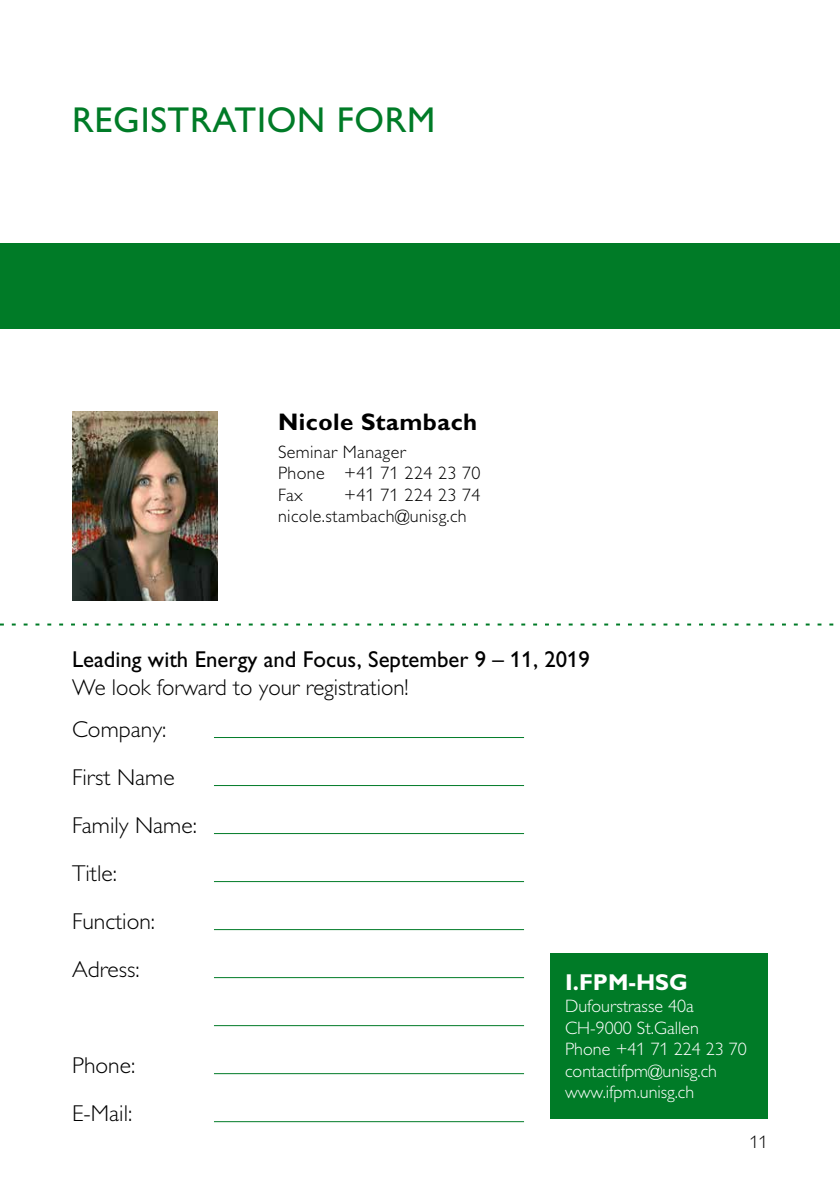
<style>
.page{position:relative;width:840px;height:1191px;background:#fff}
.page>*{position:absolute;margin:0;border:0;box-sizing:border-box;transform-origin:0 0}
.t1{font:36px "Gill Alt One";letter-spacing:.02em;color:#007b27}
.t2{font:700 24px "Gill Alt One";letter-spacing:.02em;color:#000}
.t3{font:300 23px/48px "Gill Alt One";color:#000}
.t4{font:23px "Gill Alt One";color:#000}
.t5{font:700 23px "Gill Alt One";color:#fff}
.t6{font:300 18px/21.6px "Gill Alt One";color:#fff}
.t7{font:300 18px/21.6px "Gill Alt One";letter-spacing:.02em;color:#000}
</style>
<div class="page">
<div style="left:0;top:244px;width:839px;height:85px;background:#007b27"></div>
<img style="left:72px;top:411px;width:145px;height:189px">
<hr style="left:214px;top:737px;width:309px;height:1px;background:#007b27">
<hr style="left:214px;top:785px;width:309px;height:1px;background:#007b27">
<hr style="left:214px;top:833px;width:309px;height:1px;background:#007b27">
<hr style="left:214px;top:881px;width:309px;height:1px;background:#007b27">
<hr style="left:214px;top:929px;width:309px;height:1px;background:#007b27">
<hr style="left:214px;top:977px;width:309px;height:1px;background:#007b27">
<hr style="left:214px;top:1025px;width:309px;height:1px;background:#007b27">
<hr style="left:214px;top:1073px;width:309px;height:1px;background:#007b27">
<hr style="left:214px;top:1121px;width:309px;height:1px;background:#007b27">
<svg style="left:0;top:623px;width:834px;height:2px"></svg>
<div style="left:550px;top:954px;width:217px;height:165px;background:#007b27"></div>
<h1 class="t1" style="left:72px;top:99px;width:364px">REGISTRATION FORM</h1>
<p class="t2" style="left:278px;top:408px;width:200px">Nicole Stambach</p>
<p class="t7" style="left:278px;top:441px;width:204px">Seminar Manager<br>Phone +41 71 224 23 70<br>Fax</p>
<p class="t7" style="left:278px;top:484px;width:204px;text-indent:66px">+41 71 224 23 74 nicole.stambach@unisg.ch</p>
<p class="t4" style="left:72px;top:646px;width:519px">Leading with Energy and Focus, September 9 – 11, 2019</p>
<p class="t3" style="left:72px;top:663px;width:338px">We look forward to your registration!</p>
<p class="t3" style="left:72px;top:705px;width:126px">Company:<br>First Name<br>Family Name:<br>Title:<br>Function:<br>Adress:</p>
<p class="t3" style="left:72px;top:1041px;width:65px">Phone:<br>E-Mail:</p>
<p class="t5" style="left:564px;top:969px;width:124px">I.FPM-HSG</p>
<p class="t6" style="left:564px;top:995px;width:183px">Dufourstrasse 40a<br>CH-9000 St.Gallen<br>Phone +41 71 224 23 70 contactifpm@unisg.ch www.ifpm.unisg.ch</p>
<p class="t7" style="left:749px;top:1130px;width:19px">11</p>
</div>
